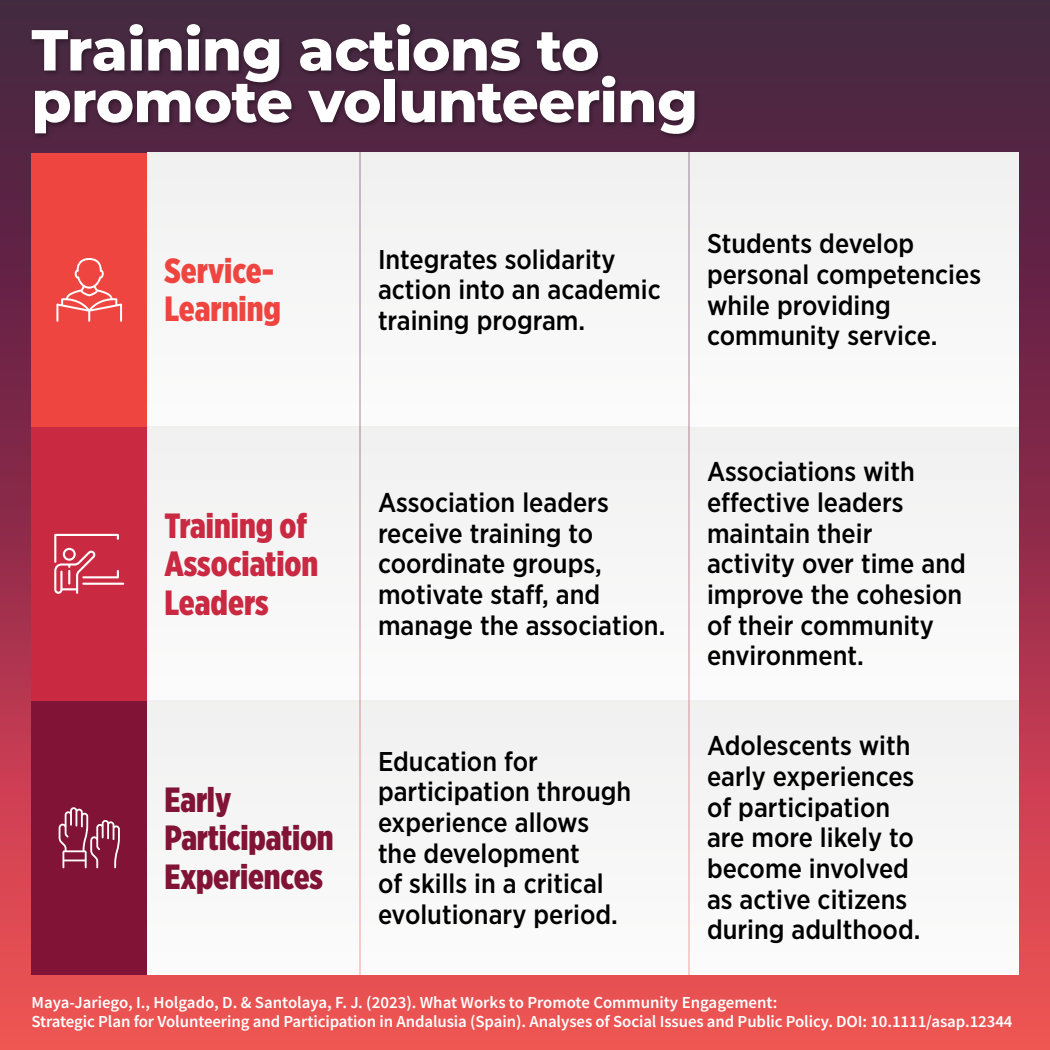
<style>
.page{position:relative;width:1050px;height:1050px;background:#fff}
.page>*{position:absolute;margin:0;border:0;box-sizing:border-box;transform-origin:0 0}
.t1{font:800 57.75px/51.6px "Montserrat";letter-spacing:-.01em;color:#fff}
.t2{font:900 35px/38.5px "Gotham X Narrow";letter-spacing:-.005em;color:#811336}
.t3{font:900 35px/38.5px "Gotham X Narrow";color:#c92941}
.t4{font:900 35px/38.5px "Gotham X Narrow";color:#ee4540}
.t5{font:500 27.12px/30.6px "Gotham Narrow";color:#000}
.t6{font:600 16.8px/19.2px "Source Sans Pro";letter-spacing:-.005em;color:#fff}
</style>
<div class="page">
<div style="left:0;top:0;width:1050px;height:1050px;background:linear-gradient(to bottom,#3b1f45,#f5515b)"></div>
<div style="left:32px;top:153px;width:115px;height:274px;background:#ee4540"></div>
<div style="left:32px;top:427px;width:115px;height:274px;background:#c92941"></div>
<div style="left:32px;top:701px;width:115px;height:274px;background:#811336"></div>
<div style="left:360px;top:153px;width:330px;height:274px;background:#f6f6f6"></div>
<div style="left:360px;top:427px;width:330px;height:274px;background:#f6f6f6"></div>
<div style="left:690px;top:427px;width:328px;height:274px;background:#f6f6f6"></div>
<div style="left:360px;top:701px;width:330px;height:274px;background:#f6f6f6"></div>
<div style="left:690px;top:701px;width:328px;height:274px;background:#f6f6f6"></div>
<div style="left:690px;top:153px;width:328px;height:274px;background:#f6f6f6"></div>
<div style="left:147px;top:153px;width:213px;height:274px;background:#f6f6f6"></div>
<div style="left:147px;top:427px;width:213px;height:274px;background:#f6f6f6"></div>
<div style="left:147px;top:701px;width:213px;height:274px;background:#f6f6f6"></div>
<div style="left:29px;top:21px;width:672px;height:119px;background:#000;opacity:.4"></div>
<svg style="left:56px;top:258px;width:66px;height:64px"></svg>
<svg style="left:54px;top:534px;width:65px;height:60px"></svg>
<hr style="left:82px;top:583px;width:42px;height:2px;background:#fff">
<svg style="left:59px;top:807px;width:61px;height:61px"></svg>
<svg style="left:359px;top:152px;width:2px;height:823px;background:#dabfc6"></svg>
<svg style="left:688px;top:152px;width:2px;height:823px;background:#dabfc6"></svg>
<h1 class="t1" style="left:32px;top:21px;width:668px">Training actions to promote volunteering</h1>
<p class="t4" style="left:164px;top:251px;width:118px">Service-<br>Learning</p>
<p class="t5" style="left:378px;top:244px;width:284px">Integrates solidarity action into an academic training program.</p>
<p class="t5" style="left:707px;top:228px;width:276px">Students develop personal competencies while providing community service.</p>
<p class="t3" style="left:164px;top:506px;width:155px">Training of<br>Association<br>Leaders</p>
<p class="t2" style="left:164px;top:780px;width:171px">Early<br>Participation<br>Experiences</p>
<p class="t5" style="left:378px;top:487px;width:289px">Association leaders receive training to coordinate groups, motivate staff, and manage the association.</p>
<p class="t5" style="left:378px;top:745px;width:255px">Education for participation through experience allows the development<br>of skills in a critical evolutionary period.</p>
<p class="t5" style="left:707px;top:456px;width:260px">Associations with effective leaders maintain their activity over time and improve the cohesion of their community environment.</p>
<p class="t5" style="left:707px;top:730px;width:215px">Adolescents with early experiences of participation are more likely to become involved as active citizens during adulthood.</p>
<p class="t6" style="left:32px;top:993px;width:983px">Maya-Jariego, I., Holgado, D. &amp; Santolaya, F. J. (2023). What Works to Promote Community Engagement:<br>Strategic Plan for Volunteering and Participation in Andalusia (Spain). Analyses of Social Issues and Public Policy. DOI: 10.1111/asap.12344</p>
</div>
